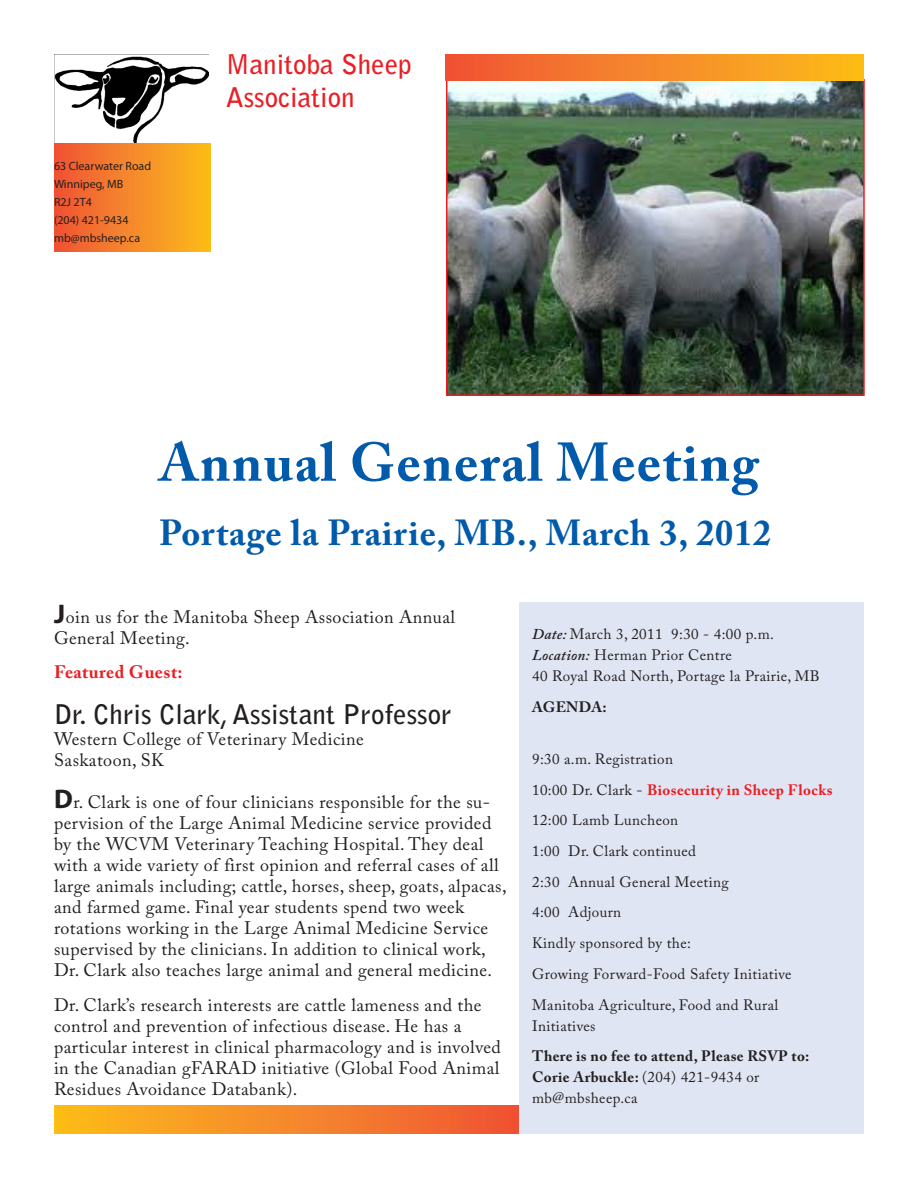
<style>
.page{position:relative;width:918px;height:1188px;background:#fff}
.page>*{position:absolute;margin:0;border:0;box-sizing:border-box;transform-origin:0 0}
.t1{font:700 54px "Adobe Caslon Pro";letter-spacing:.025em;color:#015aaa}
.t2{font:700 36px "Adobe Caslon Pro";letter-spacing:.025em;color:#015aaa}
.Company_Name{font:700 27px "Bell Gothic Std";color:#231f20}
.Company_Name-2{font:700 27px/32.4px "Bell Gothic Std";color:#ea1e24}
.Body{font:18px/21px "Adobe Caslon Pro";letter-spacing:.025em;color:#231f20}
.Body-2{font:700 18px "Adobe Caslon Pro";letter-spacing:.025em;color:#ea1e24}
.Bulleted_Text{font:15px/21px "Adobe Caslon Pro";letter-spacing:.025em;color:#231f20}
.Bulleted_Text-2{font:700 15px/21px "Adobe Caslon Pro";letter-spacing:.025em;color:#231f20}
.Bulleted_Text-3{font:700 15px "Adobe Caslon Pro";letter-spacing:.025em;color:#ea1e24}
.Address{font:12px "Myriad Pro";color:#231f20}
.s1{font-family:"Myriad Pro";font-weight:700;font-size:27px}
.s2{font-weight:600;font-style:italic}
.s3{font-weight:400;color:#231f20}
.s4{font-weight:400}
</style>
<div class="page">
<div style="left:519px;top:603px;width:345px;height:531px;background:#e0e5f3"></div>
<div style="left:54px;top:1106px;width:465px;height:28px;background:linear-gradient(to right,#fcbe1a,#ef5337)"></div>
<img style="left:449px;top:82px;width:413px;height:311px">
<div style="left:446px;top:79px;width:419px;height:317px;border:2px solid #ea1e24"></div>
<div style="left:446px;top:54px;width:418px;height:27px;background:linear-gradient(to right,#ef5337,#fcbd1a)"></div>
<img style="left:54px;top:54px;width:155px;height:89px">
<div style="left:54px;top:143px;width:156px;height:109px;background:linear-gradient(to right,#ef5337,#fcbc1b)"></div>
<p class="Address" style="left:54px;top:159px;width:99px">63 Clearwater Road</p>
<p class="Address" style="left:54px;top:177px;width:71px">Winnipeg, MB</p>
<p class="Address" style="left:54px;top:195px;width:39px">R2J 2T4</p>
<p class="Address" style="left:54px;top:213px;width:76px">(204) 421-9434</p>
<p class="Address" style="left:54px;top:231px;width:88px">mb@mbsheep.ca</p>
<p class="Company_Name-2" style="left:226px;top:48px;width:187px">Manitoba Sheep<br>Association</p>
<p class="t1" style="left:160px;top:430px;width:600px">Annual General Meeting</p>
<p class="t2" style="left:159px;top:512px;width:613px">Portage la Prairie, MB., March 3, 2012</p>
<p class="Body" style="left:54px;top:606px;width:403px"><span class="s1">J</span>oin us for the Manitoba Sheep Association Annual<br>General Meeting.</p>
<p class="Body-2" style="left:54px;top:662px;width:130px">Featured Guest:</p>
<p class="Company_Name" style="left:54px;top:698px;width:399px">Dr. Chris Clark, Assistant Professor</p>
<p class="Body" style="left:54px;top:729px;width:311px">Western College of Veterinary Medicine<br>Saskatoon, SK</p>
<p class="Body" style="left:54px;top:792px;width:454px"><span class="s1">D</span>r. Clark is one of four clinicians responsible for the su&shy;pervision of the Large Animal Medicine service provided by the WCVM Veterinary Teaching Hospital. They deal with a wide variety of first opinion and referral cases of all large animals including; cattle, horses, sheep, goats, alpacas, and farmed game. Final year students spend two week rotations working in the Large Animal Medicine Service supervised by the clinicians. In addition to clinical work, Dr. Clark also teaches large animal and general medicine.</p>
<p class="Body" style="left:54px;top:994px;width:449px">Dr. Clark’s research interests are cattle lameness and the control and prevention of infectious disease. He has a particular interest in clinical pharmacology and is involved in the Canadian gFARAD initiative (Global Food Animal Residues Avoidance Databank).</p>
<p class="Bulleted_Text" style="left:532px;top:624px;width:289px"><span class="s2">Date:</span> March 3, 2011 9:30 - 4:00 p.m.<br><span class="s2">Location:</span> Herman Prior Centre<br>40 Royal Road North, Portage la Prairie, MB</p>
<p class="Bulleted_Text-2" style="left:532px;top:696px;width:76px">AGENDA:</p>
<p class="Bulleted_Text" style="left:532px;top:748px;width:142px">9:30 a.m. Registration</p>
<p class="Bulleted_Text-3" style="left:532px;top:781px;width:302px"><span class="s3">10:00 Dr. Clark -</span> Biosecurity in Sheep Flocks</p>
<p class="Bulleted_Text" style="left:532px;top:810px;width:148px">12:00 Lamb Luncheon</p>
<p class="Bulleted_Text" style="left:532px;top:840px;width:165px">1:00 Dr. Clark continued</p>
<p class="Bulleted_Text" style="left:532px;top:871px;width:198px">2:30 Annual General Meeting</p>
<p class="Bulleted_Text" style="left:532px;top:902px;width:91px">4:00 Adjourn</p>
<p class="Bulleted_Text" style="left:532px;top:932px;width:160px">Kindly sponsored by the:</p>
<p class="Bulleted_Text" style="left:532px;top:963px;width:261px">Growing Forward-Food Safety Initiative</p>
<p class="Bulleted_Text" style="left:532px;top:994px;width:248px">Manitoba Agriculture, Food and Rural<br>Initiatives</p>
<p class="Bulleted_Text-2" style="left:532px;top:1046px;width:279px">There is no fee to attend, Please RSVP to:<br>Corie Arbuckle: <span class="s4">(204) 421-9434 or mb@mbsheep.ca</span></p>
</div>
